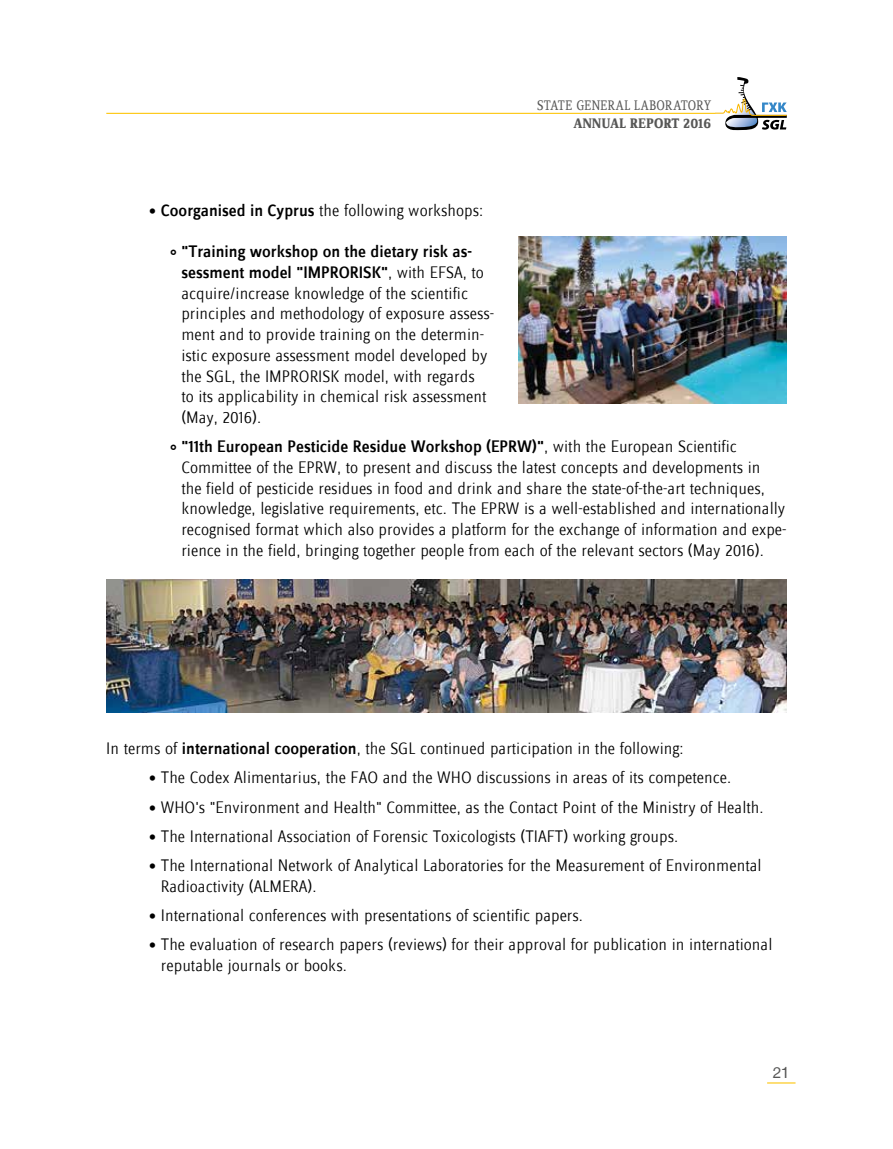
<style>
.page{position:relative;width:893px;height:1149px;background:#fff}
.page>*{position:absolute;margin:0;border:0;box-sizing:border-box;transform-origin:0 0}
.t1{font:17.25px/20.7px "Zine Sans Dis GR Light Pt";color:#000}
.t2{font:17.25px/20.7px "Zine Sans Dis GR Medium Pt";color:#000}
.t3{font:16.5px "Helvetica Neue Greek";color:#575756}
.t4{font:14.25px "Zine Serif Dis GR Light Pt";letter-spacing:.02em;color:#575756}
.t5{font:14.25px "Zine Serif Dis GR Bold Pt";letter-spacing:.02em;color:#575756}
.s1{font-family:"Zine Sans Dis GR Medium Pt"}
.s2{font-family:"Zine Sans Dis GR Light Pt"}
</style>
<div class="page">
<hr style="left:106px;top:113px;width:610px;height:1px;background:#fdc300">
<svg style="left:767px;top:1082px;width:28px;height:1px"></svg>
<svg style="left:715px;top:77px;width:72px;height:53px"></svg>
<img style="left:518px;top:236px;width:269px;height:167px">
<img style="left:106px;top:579px;width:681px;height:133px">
<p class="t4" style="left:537px;top:98px;width:176px">STATE GENERAL LABORATORY</p>
<p class="t5" style="left:574px;top:115px;width:139px">ANNUAL REPORT 2016</p>
<p class="t1" style="left:161px;top:200px;width:324px"><span class="s1">Coorganised in Cyprus</span> the following workshops:</p>
<p class="t2" style="left:181px;top:241px;width:304px">"Training workshop on the dietary risk as&shy;sessment model "IMPRORISK"<span class="s2">, with EFSA, to</span></p>
<p class="t1" style="left:181px;top:283px;width:314px">acquire/increase knowledge of the scientific principles and methodology of exposure assess&shy;ment and to provide training on the determin&shy;istic exposure assessment model developed by the SGL, the IMPRORISK model, with regards<br>to its applicability in chemical risk assessment (May, 2016).</p>
<p class="t2" style="left:181px;top:436px;width:557px">"11th European Pesticide Residue Workshop (EPRW)"<span class="s2">, with the European Scientific</span></p>
<p class="t1" style="left:181px;top:457px;width:607px">Committee of the EPRW, to present and discuss the latest concepts and developments in<br>the field of pesticide residues in food and drink and share the state-of-the-art techniques, knowledge, legislative requirements, etc. The EPRW is a well-established and internationally recognised format which also provides a platform for the exchange of information and expe&shy;rience in the field, bringing together people from each of the relevant sectors (May 2016).</p>
<p class="t1" style="left:161px;top:734px;width:604px;line-height:29.2px;text-indent:-55px">In terms of <span class="s1">international cooperation</span>, the SGL continued participation in the following:<br>The Codex Alimentarius, the FAO and the WHO discussions in areas of its competence.<br>WHO's "Environment and Health" Committee, as the Contact Point of the Ministry of Health.<br>The International Association of Forensic Toxicologists (TIAFT) working groups.<br>The International Network of Analytical Laboratories for the Measurement of Environmental</p>
<p class="t1" style="left:161px;top:871px;width:613px;line-height:29.2px">Radioactivity (ALMERA).<br>International conferences with presentations of scientific papers.<br>The evaluation of research papers (reviews) for their approval for publication in international</p>
<p class="t1" style="left:161px;top:955px;width:187px">reputable journals or books.</p>
<p class="t3" style="left:773px;top:1063px;width:19px">21</p>
</div>
